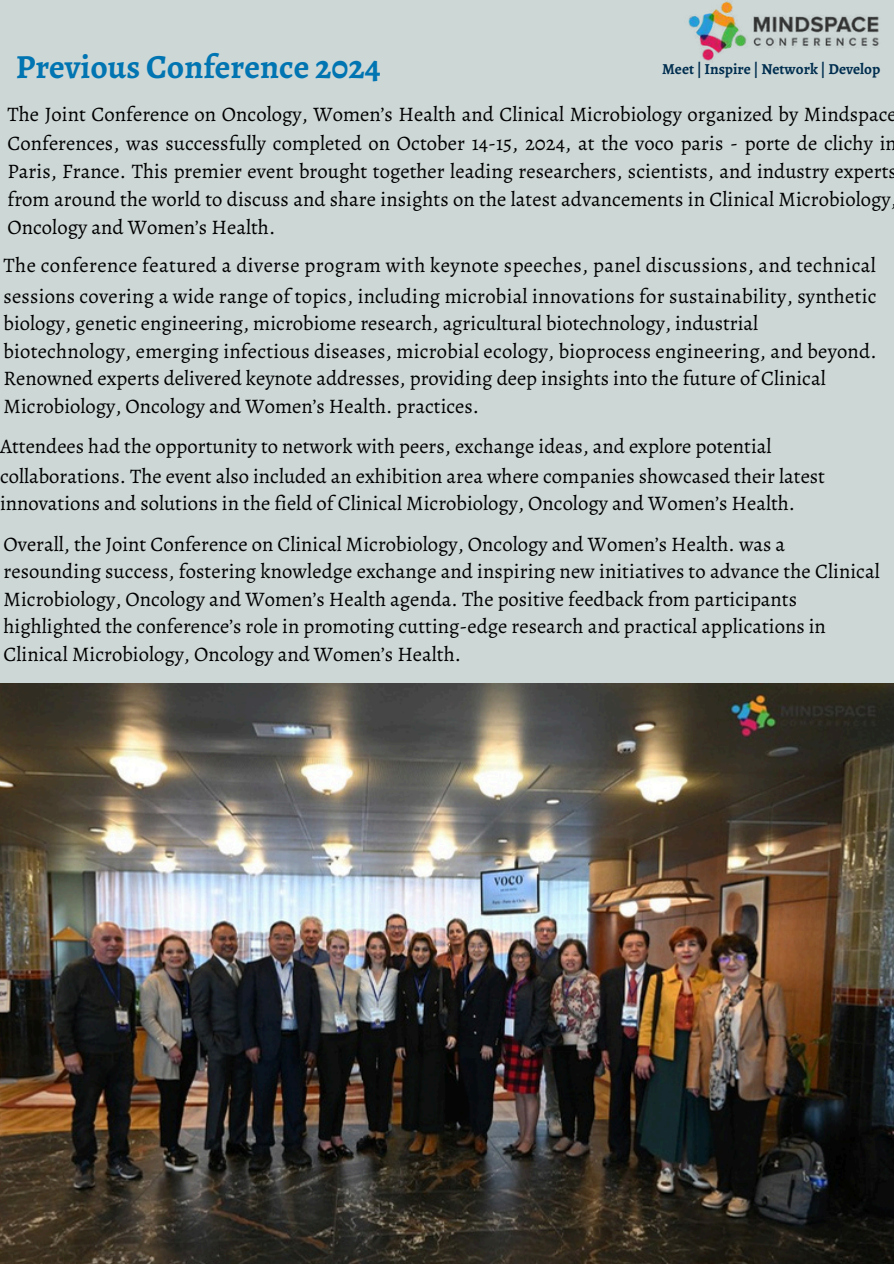
<style>
.page{position:relative;width:894px;height:1264px;background:#fff}
.page>*{position:absolute;margin:0;border:0;box-sizing:border-box;transform-origin:0 0}
.t1{font:700 33.75px "Alegreya";color:#0075b2}
.t2{font:20.7px/28.2px "Alegreya";color:#000}
.t3{font:700 15.3px "Alegreya";color:#002e4f}
</style>
<div class="page">
<div style="left:0;top:0;width:893px;height:1263px;background:#cdd7d6"></div>
<img style="left:688px;top:1px;width:191px;height:60px">
<img style="left:0;top:683px;width:893px;height:580px">
<h2 class="t1" style="left:16px;top:43px;width:366px">Previous Conference 2024</h2>
<h2 class="t3" style="left:662px;top:58px;width:220px">Meet | Inspire | Network | Develop</h2>
<h1 class="t2" style="left:7px;top:100px;width:890px;text-align:justify">The Joint Conference on Oncology, Women’s Health and Clinical Microbiology organized by Mindspace Conferences, was successfully completed on October 14-15, 2024, at the voco paris - porte de clichy in Paris, France. This premier event brought together leading researchers, scientists, and industry experts from around the world to discuss and share insights on the latest advancements in Clinical Microbiology, Oncology and Women’s Health.</h1>
<p class="t2" style="left:4px;top:250px;width:874px;line-height:30.3px">The conference featured a diverse program with keynote speeches, panel discussions, and technical sessions covering a wide range of topics, including microbial innovations for sustainability, synthetic</p>
<p class="t2" style="left:4px;top:309px;width:874px;line-height:27.8px">biology, genetic engineering, microbiome research, agricultural biotechnology, industrial biotechnology, emerging infectious diseases, microbial ecology, bioprocess engineering, and beyond.<br>Renowned experts delivered keynote addresses, providing deep insights into the future of Clinical Microbiology, Oncology and Women’s Health. practices.</p>
<p class="t2" style="left:0;top:430px;width:826px;line-height:30.3px">Attendees had the opportunity to network with peers, exchange ideas, and explore potential collaborations. The event also included an exhibition area where companies showcased their latest</p>
<p class="t2" style="left:0;top:489px;width:796px">innovations and solutions in the field of Clinical Microbiology, Oncology and Women’s Health.</p>
<h2 class="t2" style="left:4px;top:530px;width:877px;line-height:27.6px">Overall, the Joint Conference on Clinical Microbiology, Oncology and Women’s Health. was a resounding success, fostering knowledge exchange and inspiring new initiatives to advance the Clinical Microbiology, Oncology and Women’s Health agenda. The positive feedback from participants highlighted the conference’s role in promoting cutting-edge research and practical applications in Clinical Microbiology, Oncology and Women’s Health.</h2>
</div>
